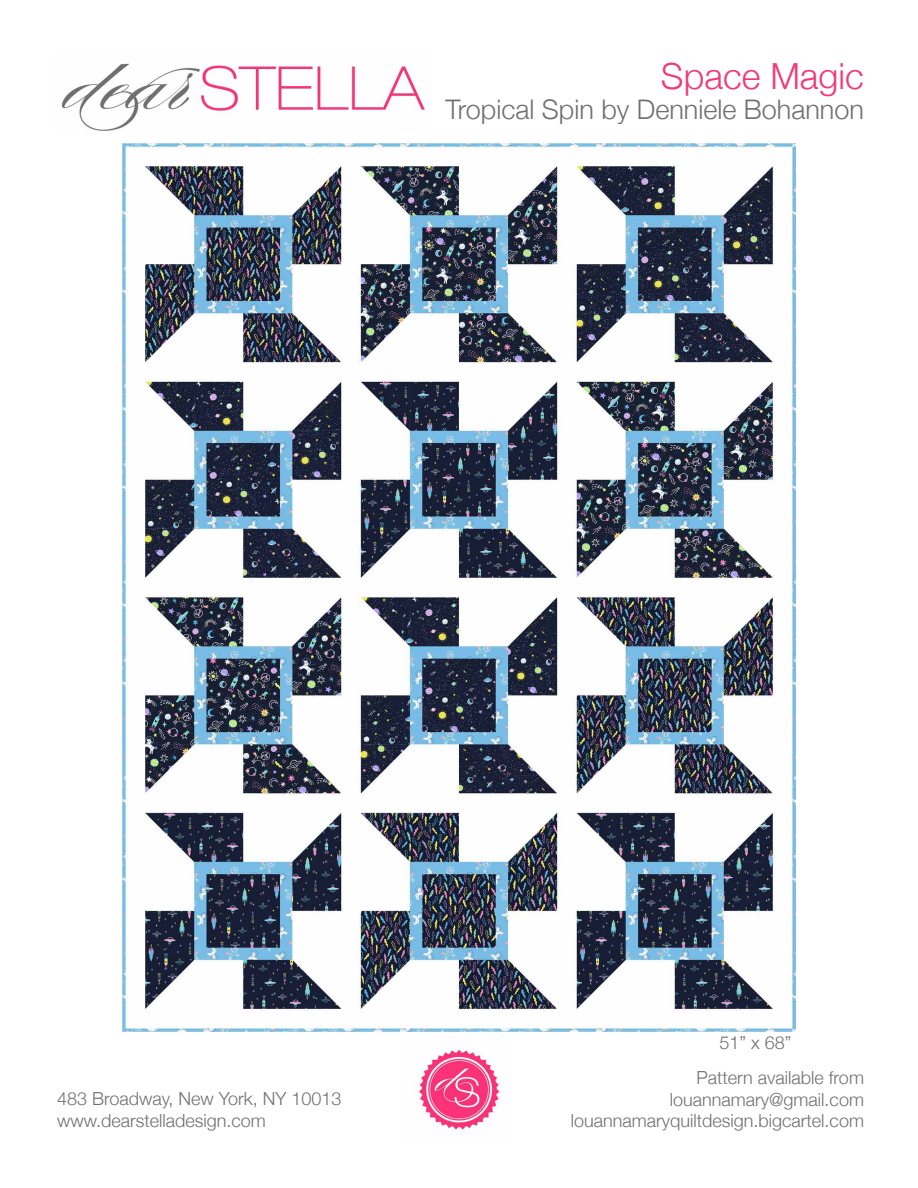
<style>
.page{position:relative;width:918px;height:1188px;background:#fff}
.page>*{position:absolute;margin:0;border:0;box-sizing:border-box;transform-origin:0 0}
.t1{font:300 36px "Helvetica Neue";color:#ee3b7a}
.t2{font:300 27px "Helvetica Neue";color:#6f7070}
.t3{font:300 18px/21.6px "Helvetica Neue";color:#6f7070}
</style>
<div class="page">
<img style="left:61px;top:63px;width:365px;height:68px">
<img style="left:415px;top:1048px;width:87px;height:83px">
<img style="left:123px;top:144px;width:672px;height:887px">
<h1 class="t1" style="left:661px;top:47px;width:205px">Space Magic</h1>
<h2 class="t2" style="left:445px;top:87px;width:420px">Tropical Spin by Denniele Bohannon</h2>
<p class="t3" style="left:57px;top:1087px;width:286px">483 Broadway, New York, NY 10013 www.dearstelladesign.com</p>
<p class="t3" style="left:720px;top:1030px;width:74px">51” x 68”</p>
<p class="t3" style="left:571px;top:1066px;width:295px;text-align:right">Pattern available from louannamary@gmail.com louannamaryquiltdesign.bigcartel.com</p>
</div>
